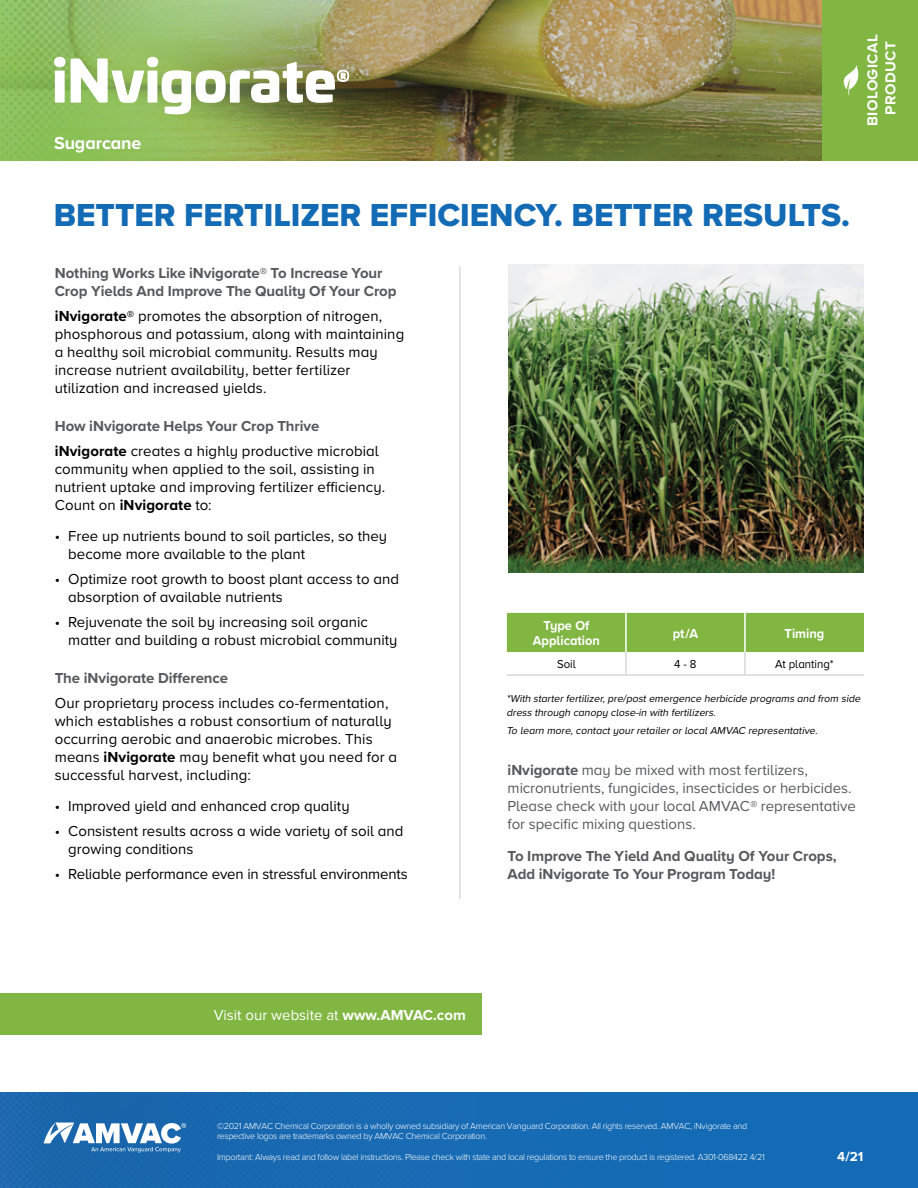
<style>
.page{position:relative;width:918px;height:1188px;background:#fff}
.page>*{position:absolute;margin:0;border:0;box-sizing:border-box;transform-origin:0 0}
.t1{font:33px "Proxima Nova A Extrabld";color:#146bb5}
.t2{font:700 18px "Proxima Nova A";letter-spacing:-.01em;color:#fff}
.t3{font:15px/18px "Proxima Nova A";color:#000}
.t4{font:700 15px/18px "Proxima Nova A";letter-spacing:-.005em;color:#58595b}
.t5{font:15px/18px "Proxima Nova A";letter-spacing:-.005em;color:#58595b}
.t6{font:15px "Proxima Nova";color:#fff}
.t7{font:700 15px/18px "Proxima Nova A";letter-spacing:.025em;color:#fff;text-align:center}
.t8{font:700 13.5px/15px "Proxima Nova A";color:#fff;text-align:center;scale:.95 1}
.t9{font:700 13.5px "Proxima Nova";color:#fff}
.t10{font:12px "Proxima Nova A";color:#000;scale:.95 1}
.t11{font:italic 10.5px/13.5px "Proxima Nova A";color:#000}
.t12{font:300 9px/10.5px "Proxima Nova";letter-spacing:-.03em;color:#fff}
.s1{font-weight:700}
.s2{font-weight:700;color:#58595b}
</style>
<div class="page">
<img style="left:509px;top:265px;width:355px;height:307px">
<img style="left:0;top:0;width:823px;height:160px">
<div style="left:823px;top:0;width:95px;height:160px;background:#80b641"></div>
<hr style="left:459px;top:266px;width:1px;height:634px;background:#dcddde">
<div style="left:0;top:993px;width:481px;height:42px;background:#80b641"></div>
<div style="left:0;top:1093px;width:918px;height:95px;background:#146bb5"></div>
<div style="left:0;top:1093px;width:187px;height:95px;background:#1966ac"></div>
<svg style="left:843px;top:65px;width:16px;height:30px"></svg>
<svg style="left:44px;top:1122px;width:142px;height:30px"></svg>
<div style="left:507px;top:613px;width:357px;height:39px;background:#80b641"></div>
<hr style="left:625px;top:652px;width:2px;height:22px;background:#d5d7d8">
<hr style="left:744px;top:652px;width:2px;height:22px;background:#d5d7d8">
<hr style="left:507px;top:674px;width:119px;height:2px;background:#d5d7d8">
<hr style="left:626px;top:674px;width:119px;height:2px;background:#d5d7d8">
<hr style="left:745px;top:674px;width:119px;height:2px;background:#d5d7d8">
<hr style="left:625px;top:613px;width:2px;height:39px;background:#fff">
<hr style="left:744px;top:613px;width:2px;height:39px;background:#fff">
<svg style="left:54px;top:57px;width:295px;height:57px"></svg>
<p class="t2" style="left:54px;top:129px;width:89px">Sugarcane</p>
<p class="t7" style="left:863px;top:126px;width:93px;rotate:-90deg">BIOLOGICAL<br>PRODUCT</p>
<h1 class="t1" style="left:54px;top:190px;width:798px">BETTER FERTILIZER EFFICIENCY. BETTER RESULTS.</h1>
<p class="t4" style="left:55px;top:264px;width:343px">Nothing Works Like iNvigorate® To Increase Your<br>Crop Yields And Improve The Quality Of Your Crop</p>
<p class="t3" style="left:55px;top:306px;width:351px"><span class="s1">iNvigorate®</span> promotes the absorption of nitrogen, phosphorous and potassium, along with maintaining a healthy soil microbial community. Results may increase nutrient availability, better fertilizer utilization and increased yields.</p>
<p class="t3" style="left:55px;top:413px;width:326px;line-height:24.8px"><span class="s2">How iNvigorate Helps Your Crop Thrive </span><span class="s1">iNvigorate</span> creates a highly productive microbial</p>
<p class="t3" style="left:55px;top:459px;width:332px">community when applied to the soil, assisting in nutrient uptake and improving fertilizer efficiency.<br>Count on <span class="s1">iNvigorate</span> to:</p>
<p class="t3" style="left:68px;top:527px;width:320px;text-indent:-14px">• Free up nutrients bound to soil particles, so they become more available to the plant</p>
<p class="t3" style="left:68px;top:569px;width:332px;text-indent:-14px">• Optimize root growth to boost plant access to and absorption of available nutrients</p>
<p class="t3" style="left:68px;top:612px;width:331px;text-indent:-14px">• Rejuvenate the soil by increasing soil organic matter and building a robust microbial community</p>
<p class="t4" style="left:55px;top:669px;width:175px">The iNvigorate Difference</p>
<p class="t3" style="left:55px;top:693px;width:344px">Our proprietary process includes co-fermentation, which establishes a robust consortium of naturally occurring aerobic and anaerobic microbes. This means <span class="s1">iNvigorate</span> may benefit what you need for a successful harvest, including:</p>
<p class="t3" style="left:55px;top:797px;width:296px">• Improved yield and enhanced crop quality</p>
<p class="t3" style="left:68px;top:821px;width:337px;text-indent:-14px">• Consistent results across a wide variety of soil and growing conditions</p>
<p class="t3" style="left:55px;top:864px;width:355px">• Reliable performance even in stressful environments</p>
<p class="t8" style="left:533px;top:618px;width:72px">Type Of<br>Application</p>
<p class="t8" style="left:673px;top:626px;width:28px">pt/A</p>
<p class="t8" style="left:785px;top:626px;width:43px">Timing</p>
<p class="t10" style="left:557px;top:655px;width:21px">Soil</p>
<p class="t10" style="left:674px;top:655px;width:25px">4 - 8</p>
<p class="t10" style="left:775px;top:655px;width:63px">At planting*</p>
<p class="t11" style="left:507px;top:691px;width:358px">*With starterfertilizer,pre/postemergence herbicide programs and from side dress through canopy close-in with fertilizers.</p>
<p class="t11" style="left:507px;top:723px;width:315px">To learn more,contactyourretailerorlocalAMVAC representative.</p>
<p class="t5" style="left:508px;top:761px;width:350px"><span class="s1">iNvigorate</span> may be mixed with most fertilizers, micronutrients, fungicides, insecticides or herbicides.<br>Please check with your local AMVAC® representative for specific mixing questions.</p>
<p class="t4" style="left:508px;top:847px;width:331px">To Improve The Yield And Quality Of Your Crops,<br>Add iNvigorate To Your Program Today!</p>
<p class="t6" style="left:214px;top:1006px;width:254px">Visit our website at <span class="s1">www.AMVAC.com</span></p>
<p class="t12" style="left:217px;top:1120px;width:532px">©2021 AMVAC Chemical Corporation is a wholly owned subsidiary of American Vanguard Corporation. All rights reserved. AMVAC, iNvigorate and respective logos are trademarks owned by AMVAC Chemical Corporation.</p>
<p class="t12" style="left:217px;top:1151px;width:549px">Important: Always read and follow label instructions. Please check with state and local regulations to ensure the product is registered. A301-068422 4/21</p>
<p class="t9" style="left:837px;top:1149px;width:28px">4/21</p>
</div>
